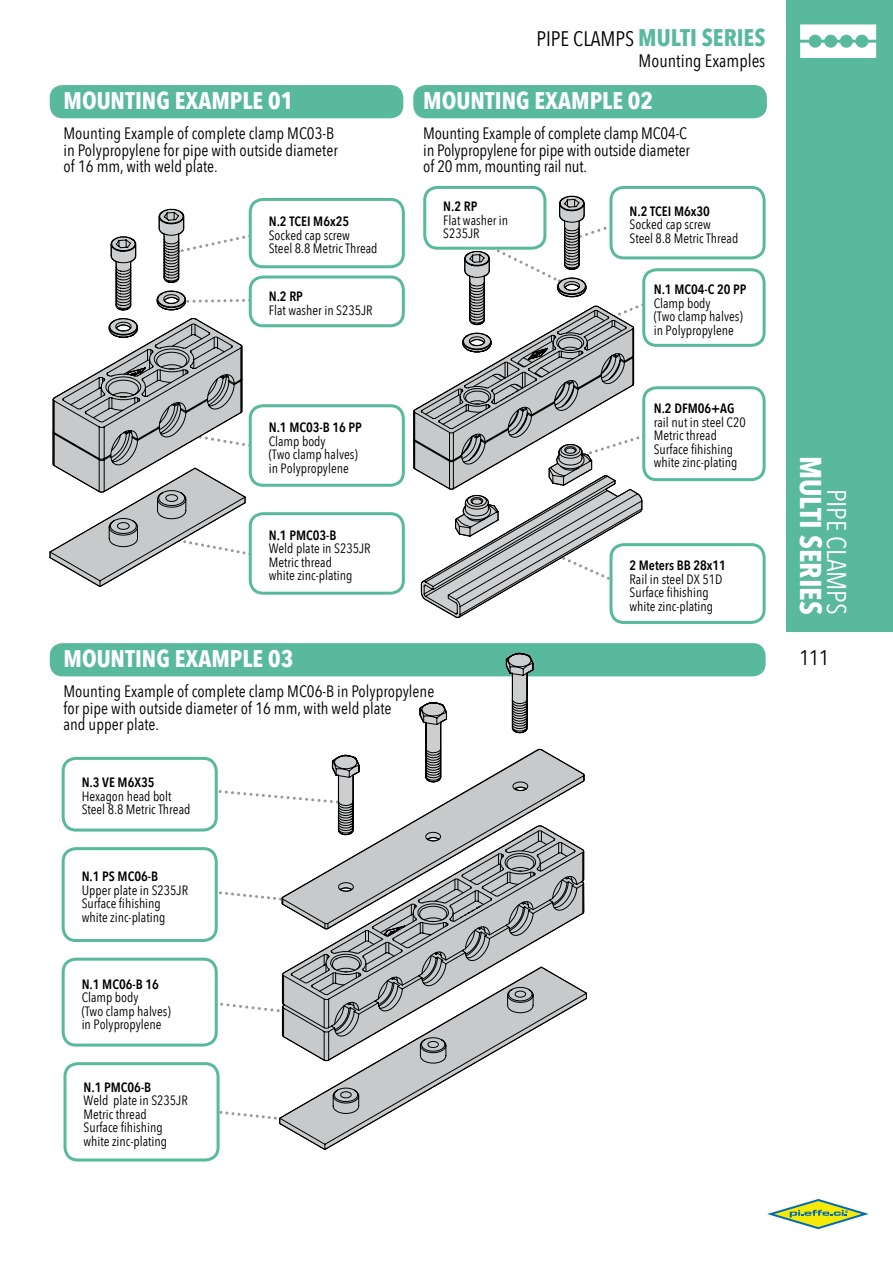
<style>
.page{position:relative;width:893px;height:1263px;background:#fff}
.page>*{position:absolute;margin:0;border:0;box-sizing:border-box;transform-origin:0 0}
.t1{font:700 30px "Avenir Next Condensed";color:#fff}
.t2{font:27px "Avenir Next Condensed";color:#fff}
.t3{font:700 24px "Avenir Next Condensed";color:#fff}
.t4{font:700 24px "Avenir Next Condensed";color:#58b99d}
.t5{font:21px "Avenir Next Condensed";color:#000}
.t6{font:18px "Avenir Next Condensed";color:#000}
.t7{font:16.5px/16.5px "Avenir Next Condensed";color:#000}
.t8{font:13.5px/13.5px "Avenir Next Condensed";color:#000}
.t9{font:600 13.5px "Avenir Next Condensed";color:#000}
.s1{font-weight:400;font-size:21px;color:#000}
</style>
<div class="page">
<div style="left:787px;top:0;width:106px;height:631px;background:#58b99d"></div>
<svg style="left:800px;top:24px;width:76px;height:34px"></svg>
<svg style="left:767px;top:1199px;width:102px;height:31px"></svg>
<div style="left:50px;top:643px;width:716px;height:33px;background:#58b99d;border-radius:13px"></div>
<div style="left:50px;top:85px;width:353px;height:33px;background:#58b99d;border-radius:13px"></div>
<div style="left:413px;top:85px;width:354px;height:33px;background:#58b99d;border-radius:13px"></div>
<svg style="left:220px;top:1111px;width:57px;height:9px"></svg>
<svg style="left:279px;top:991px;width:308px;height:159px"></svg>
<svg style="left:49px;top:318px;width:207px;height:269px"></svg>
<svg style="left:110px;top:236px;width:27px;height:75px"></svg>
<svg style="left:156px;top:290px;width:93px;height:21px"></svg>
<svg style="left:158px;top:208px;width:98px;height:75px"></svg>
<svg style="left:413px;top:195px;width:243px;height:424px"></svg>
<svg style="left:211px;top:653px;width:374px;height:382px"></svg>
<div style="left:250px;top:199px;width:153px;height:68px;background:#fff;border-radius:13px"></div>
<div style="left:249px;top:198px;width:156px;height:70px;border:3px solid #58b99d;border-radius:13px"></div>
<div style="left:250px;top:277px;width:153px;height:49px;background:#fff;border-radius:13px"></div>
<div style="left:249px;top:275px;width:156px;height:52px;border:3px solid #58b99d;border-radius:13px"></div>
<div style="left:250px;top:406px;width:153px;height:79px;background:#fff;border-radius:13px"></div>
<div style="left:249px;top:404px;width:156px;height:83px;border:3px solid #58b99d;border-radius:13px"></div>
<div style="left:63px;top:758px;width:153px;height:72px;background:#fff;border-radius:13px"></div>
<div style="left:62px;top:757px;width:156px;height:74px;border:3px solid #58b99d;border-radius:13px"></div>
<div style="left:63px;top:849px;width:153px;height:91px;background:#fff;border-radius:13px"></div>
<div style="left:62px;top:847px;width:156px;height:95px;border:3px solid #58b99d;border-radius:13px"></div>
<div style="left:63px;top:959px;width:153px;height:86px;background:#fff;border-radius:13px"></div>
<div style="left:62px;top:958px;width:156px;height:88px;border:3px solid #58b99d;border-radius:13px"></div>
<div style="left:63px;top:1062px;width:157px;height:99px;border:3px solid #58b99d;border-radius:13px"></div>
<div style="left:250px;top:514px;width:153px;height:79px;background:#fff;border-radius:13px"></div>
<div style="left:249px;top:512px;width:156px;height:83px;border:3px solid #58b99d;border-radius:13px"></div>
<div style="left:611px;top:187px;width:153px;height:71px;background:#fff;border-radius:13px"></div>
<div style="left:609px;top:186px;width:157px;height:73px;border:3px solid #58b99d;border-radius:13px"></div>
<div style="left:425px;top:187px;width:120px;height:61px;background:#fff;border-radius:13px"></div>
<div style="left:423px;top:186px;width:123px;height:64px;border:3px solid #58b99d;border-radius:13px"></div>
<div style="left:644px;top:270px;width:120px;height:75px;background:#fff;border-radius:13px"></div>
<div style="left:642px;top:268px;width:124px;height:79px;border:3px solid #58b99d;border-radius:13px"></div>
<div style="left:644px;top:388px;width:120px;height:92px;background:#fff;border-radius:13px"></div>
<div style="left:642px;top:386px;width:124px;height:95px;border:3px solid #58b99d;border-radius:13px"></div>
<div style="left:611px;top:545px;width:153px;height:77px;background:#fff;border-radius:13px"></div>
<div style="left:609px;top:543px;width:157px;height:81px;border:3px solid #58b99d;border-radius:13px"></div>
<h3 class="t3" style="left:63px;top:86px;width:125px">MOUNTING EXAMPLE</h3>
<h3 class="t3" style="left:268px;top:86px;width:27px">01</h3>
<p class="t7" style="left:63px;top:124px;width:276px">Mounting Example of complete clamp MC03-B in Polypropylene for pipe with outside diameter of 16 mm, with weld plate.</p>
<p class="t9" style="left:269px;top:210px;width:82px">N.2 TCEI M6x25</p>
<p class="t8" style="left:269px;top:228px;width:110px">Socked cap screw<br>Steel 8.8 Metric Thread</p>
<p class="t9" style="left:269px;top:285px;width:36px">N.2 RP</p>
<p class="t8" style="left:269px;top:303px;width:105px">Flat washer in S235JR</p>
<p class="t9" style="left:269px;top:416px;width:95px">N.1 MC03-B 16 PP</p>
<p class="t8" style="left:269px;top:433px;width:91px">Clamp body<br>(Two clamp halves) in Polypropylene</p>
<p class="t9" style="left:269px;top:523px;width:69px">N.1 PMC03-B</p>
<p class="t8" style="left:269px;top:541px;width:103px">Weld plate in S235JR<br>Metric thread<br>white zinc-plating</p>
<h3 class="t4" style="left:536px;top:23px;width:230px"><span class="s1">pipe clamps</span> MULTI SERIES</h3>
<h3 class="t6" style="left:639px;top:45px;width:128px">Mounting Examples</h3>
<h3 class="t3" style="left:423px;top:86px;width:125px">MOUNTING EXAMPLE</h3>
<h3 class="t3" style="left:628px;top:86px;width:27px">02</h3>
<p class="t7" style="left:423px;top:124px;width:268px">Mounting Example of complete clamp MC04-C in Polypropylene for pipe with outside diameter of 20 mm, mounting rail nut.</p>
<p class="t9" style="left:443px;top:195px;width:36px">N.2 RP</p>
<p class="t8" style="left:443px;top:212px;width:66px">Flat washer in<br>S235JR</p>
<p class="t9" style="left:629px;top:199px;width:82px">N.2 TCEI M6x30</p>
<p class="t8" style="left:629px;top:217px;width:110px">Socked cap screw<br>Steel 8.8 Metric Thread</p>
<p class="t9" style="left:654px;top:278px;width:94px">N.1 MC04-C 20 PP</p>
<p class="t8" style="left:654px;top:295px;width:91px">Clamp body<br>(Two clamp halves) in Polypropylene</p>
<p class="t9" style="left:654px;top:397px;width:82px">N.2 DFM06+AG</p>
<p class="t8" style="left:654px;top:415px;width:93px">rail nut in steel C20<br>Metric thread<br>Surface fihishing white zinc-plating</p>
<p class="t9" style="left:629px;top:554px;width:98px">2 Meters BB 28x11</p>
<p class="t8" style="left:629px;top:571px;width:94px">Rail in steel DX 51D<br>Surface fihishing white zinc-plating</p>
<h3 class="t3" style="left:63px;top:644px;width:125px">MOUNTING EXAMPLE</h3>
<h3 class="t3" style="left:268px;top:644px;width:27px">03</h3>
<p class="t7" style="left:63px;top:682px;width:372px">Mounting Example of complete clamp MC06-B in Polypropylene for pipe with outside diameter of 16 mm, with weld plate<br>and upper plate.</p>
<p class="t9" style="left:82px;top:771px;width:75px">N.3 VE M6X35</p>
<p class="t8" style="left:82px;top:789px;width:110px">Hexagon head bolt<br>Steel 8.8 Metric Thread</p>
<p class="t9" style="left:82px;top:865px;width:78px">N.1 PS MC06-B</p>
<p class="t8" style="left:82px;top:882px;width:108px">Upper plate in S235JR<br>Surface fihishing white zinc-plating</p>
<p class="t9" style="left:82px;top:972px;width:79px">N.1 MC06-B 16</p>
<p class="t8" style="left:82px;top:990px;width:91px">Clamp body<br>(Two clamp halves) in Polypropylene</p>
<p class="t9" style="left:83px;top:1075px;width:69px">N.1 PMC06-B</p>
<p class="t8" style="left:83px;top:1093px;width:106px">Weld plate in S235JR<br>Metric thread<br>Surface fihishing white zinc-plating</p>
<h1 class="t1" style="left:829px;top:455px;width:160px;rotate:90deg">MULTI SERIES</h1>
<h2 class="t2" style="left:860px;top:489px;width:127px;rotate:90deg">pipe clamps</h2>
<h3 class="t5" style="left:799px;top:639px;width:31px">111</h3>
</div>
